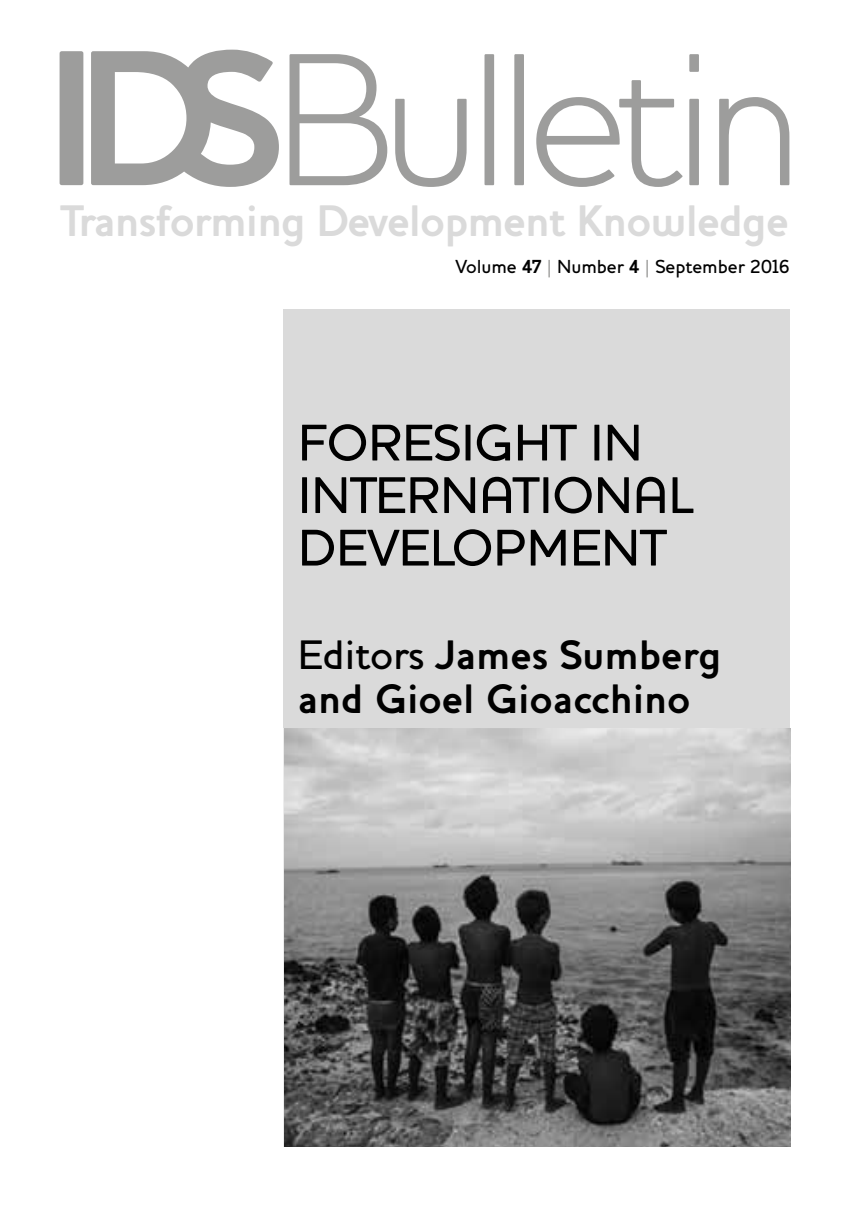
<style>
.page{position:relative;width:849px;height:1221px;background:#fff}
.page>*{position:absolute;margin:0;border:0;box-sizing:border-box;transform-origin:0 0}
.t1{font:500 52.5px/52.5px "Houschka";color:#000}
.t2{font:700 44.98px "Houschka";letter-spacing:-.02em;color:#dadada}
.t3{font:700 42px/43.8px "Houschka";color:#000}
.t4{font:500 19.25px "Houschka";color:#000}
.s1{font-weight:700}
.s2{color:#9d9d9c}
.s3{font-weight:500}
</style>
<div class="page">
<div style="left:60px;top:51px;width:23px;height:134px;background:#9d9d9c;border-radius:2px"></div>
<svg style="left:91px;top:50px;width:188px;height:137px"></svg>
<svg style="left:289px;top:54px;width:98px;height:131px"></svg>
<svg style="left:395px;top:99px;width:71px;height:88px"></svg>
<div style="left:484px;top:54px;width:10px;height:131px;background:#9d9d9c"></div>
<div style="left:514px;top:54px;width:10px;height:131px;background:#9d9d9c"></div>
<svg style="left:536px;top:80px;width:146px;height:107px"></svg>
<svg style="left:689px;top:54px;width:9px;height:131px"></svg>
<svg style="left:719px;top:97px;width:70px;height:88px"></svg>
<div style="left:283px;top:308px;width:506px;height:419px;background:#dadada"></div>
<img style="left:284px;top:728px;width:506px;height:418px">
<p class="t2" style="left:61px;top:194px;width:729px">Transforming Development Knowledge</p>
<p class="t4" style="left:455px;top:254px;width:335px">Volume <span class="s1">47</span> <span class="s2">|</span> Number <span class="s1">4</span> <span class="s2">|</span> September 2016</p>
<p class="t1" style="left:298px;top:416px;width:397px">FORESIGHT IN<br>INTERNATIONAL<br>DEVELOPMENT</p>
<p class="t3" style="left:298px;top:632px;width:425px"><span class="s3">Editors</span> James Sumberg and Gioel Gioacchino</p>
</div>
